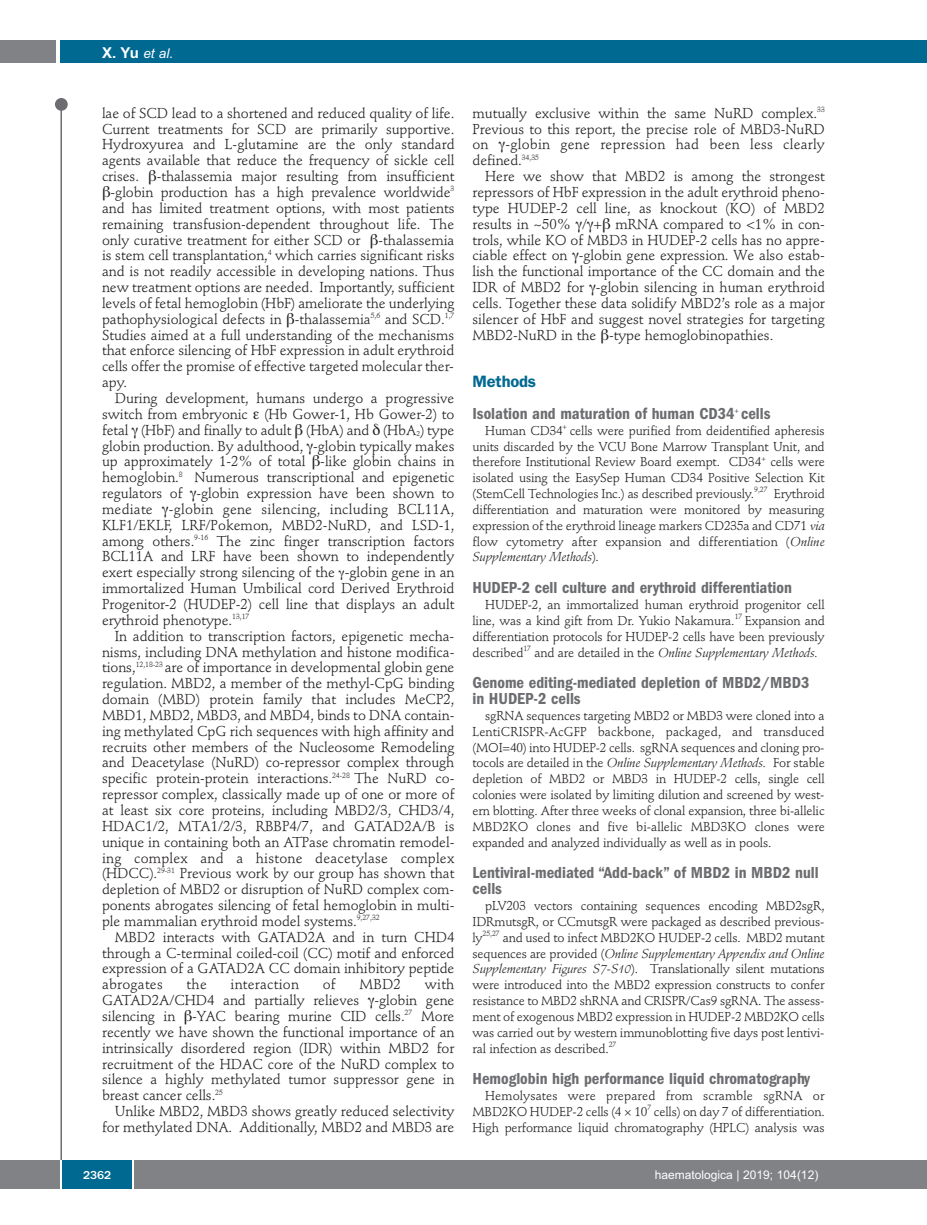
<style>
.page{position:relative;width:927px;height:1225px;background:#fff}
.page>*{position:absolute;margin:0;border:0;box-sizing:border-box;transform-origin:0 0}
.t1{font:600 condensed 16.5px/15.9px "Franklin Gothic";color:#6c6d70}
.t2{font:14.25px/15.9px "Stempel Schneidler";letter-spacing:-.005em;color:#231f20;text-align:justify}
.t3{font:14.25px "Stempel Schneidler";letter-spacing:.015em;color:#231f20}
.t4{font:italic 13.5px "Arial";color:#fff}
.t5{font:12.75px/15.9px "Stempel Schneidler";letter-spacing:-.015em;color:#231f20;text-align:justify}
.t6{font:12px "Arial";color:#fff}
.t7{font:500 12px "Franklin Gothic";color:#fff}
.s1{font-weight:700;font-style:normal;font-size:15px}
.s2{font-stretch:normal;color:#006991}
.s3{font-style:italic}
</style>
<div class="page">
<div style="left:911px;top:40px;width:16px;height:22px;background:#006991"></div>
<div style="left:910px;top:1160px;width:17px;height:28px;background:#808285"></div>
<div style="left:55px;top:98px;width:13px;height:13px;background:#6c6d70;border-radius:50%"></div>
<hr style="left:60px;top:101px;width:2px;height:1061px;background:#6c6d70">
<div style="left:60px;top:40px;width:852px;height:22px;background:#006991"></div>
<div style="left:0;top:40px;width:56px;height:22px;background:#808285"></div>
<div style="left:0;top:1160px;width:911px;height:28px;background:#808285"></div>
<div style="left:62px;top:1160px;width:71px;height:28px;background:#006991"></div>
<hr style="left:60px;top:1160px;width:2px;height:28px;background:#fff">
<svg style="left:133px;top:1160px;width:1px;height:28px"></svg>
<p class="t4" style="left:102px;top:45px;width:73px"><span class="s1">X. Yu</span> et al.</p>
<p class="t2" style="left:102px;top:106px;width:354px">lae of SCD lead to a shortened and reduced quality of life.</p>
<p class="t2" style="left:102px;top:122px;width:354px">Current treatments for SCD are primarily supportive.</p>
<p class="t2" style="left:102px;top:138px;width:354px">Hydroxyurea and L-glutamine are the only standard</p>
<p class="t2" style="left:102px;top:154px;width:354px">agents available that reduce the frequency of sickle cell</p>
<p class="t2" style="left:102px;top:170px;width:354px">crises. -thalassemia major resulting from insufficient</p>
<p class="t2" style="left:111px;top:185px;width:345px">-globin production has a high prevalence worldwide<sup>3</sup></p>
<p class="t2" style="left:102px;top:201px;width:354px">and has limited treatment options, with most patients</p>
<p class="t2" style="left:102px;top:217px;width:354px">remaining transfusion-dependent throughout life. The</p>
<p class="t2" style="left:102px;top:233px;width:260px">only curative treatment for either SCD or</p>
<p class="t2" style="left:102px;top:233px;width:354px;text-indent:276px">-thalassemia is stem cell transplantation,<sup>4</sup> which carries significant risks and is not readily accessible in developing nations. Thus new treatment options are needed. Importantly, sufficient levels of fetal hemoglobin (HbF) ameliorate the underlying pathophysiological defects in -thalassemia<sup>5,6</sup> and SCD.<sup>1,7<br></sup>Studies aimed at a full understanding of the mechanisms that enforce silencing of HbF expression in adult erythroid cells offer the promise of effective targeted molecular ther&shy;apy.</p>
<p class="t2" style="left:102px;top:391px;width:354px;text-indent:13px">During development, humans undergo a progressive switch from embryonic (Hb Gower-1, Hb Gower-2) to fetal (HbF) and finally to adult (HbA) and (HbA<sub>2</sub>) type globin production. By adulthood, -globin typically makes up approximately 1-2% of total -like globin chains in hemoglobin.<sup>8</sup> Numerous transcriptional and epigenetic regulators of -globin expression have been shown to mediate -globin gene silencing, including BCL11A, KLF1/EKLF, LRF/Pokemon, MBD2-NuRD, and LSD-1, among others.<sup>9-16</sup> The zinc finger transcription factors BCL11A and LRF have been shown to independently exert especially strong silencing of the -globin gene in an immortalized Human Umbilical cord Derived Erythroid Progenitor-2 (HUDEP-2) cell line that displays an adult erythroid phenotype.<sup>13,17</sup></p>
<p class="t2" style="left:102px;top:629px;width:354px;text-indent:13px">In addition to transcription factors, epigenetic mecha&shy;nisms, including DNA methylation and histone modifica&shy;tions,<sup>12,18-23</sup> are of importance in developmental globin gene regulation. MBD2, a member of the methyl-CpG binding domain (MBD) protein family that includes MeCP2, MBD1, MBD2, MBD3, and MBD4, binds to DNA contain&shy;ing methylated CpG rich sequences with high affinity and recruits other members of the Nucleosome Remodeling and Deacetylase (NuRD) co-repressor complex through specific protein-protein interactions.<sup>24-28</sup> The NuRD co&shy;repressor complex, classically made up of one or more of at least six core proteins, including MBD2/3, CHD3/4, HDAC1/2, MTA1/2/3, RBBP4/7, and GATAD2A/B is unique in containing both an ATPase chromatin remodel&shy;ing complex and a histone deacetylase complex (HDCC).<sup>29-31</sup> Previous work by our group has shown that depletion of MBD2 or disruption of NuRD complex com&shy;ponents abrogates silencing of fetal hemoglobin in multi&shy;ple mammalian erythroid model systems.<sup>9,27,32</sup></p>
<p class="t2" style="left:102px;top:930px;width:354px;text-indent:13px">MBD2 interacts with GATAD2A and in turn CHD4 through a C-terminal coiled-coil (CC) motif and enforced expression of a GATAD2A CC domain inhibitory peptide abrogates</p>
<p class="t2" style="left:102px;top:978px;width:354px;text-indent:323px">with GATAD2A/CHD4 and partially relieves -globin gene silencing in -YAC bearing murine CID cells.<sup>27</sup> More recently we have shown the functional importance of an intrinsically disordered region (IDR) within MBD2 for recruitment of the HDAC core of the NuRD complex to silence a highly methylated tumor suppressor gene in breast cancer cells.<sup>25</sup></p>
<p class="t2" style="left:102px;top:1104px;width:354px;text-align:right">Unlike MBD2, MBD3 shows greatly reduced selectivity for methylated DNA. Additionally, MBD2 and MBD3 are</p>
<p class="t2" style="left:187px;top:978px;width:22px">the</p>
<p class="t3" style="left:231px;top:978px;width:70px">interaction</p>
<p class="t2" style="left:323px;top:978px;width:14px">of</p>
<p class="t2" style="left:359px;top:978px;width:43px">MBD2</p>
<p class="t2" style="left:472px;top:106px;width:354px">mutually exclusive within the same NuRD complex.<sup>33<br></sup>Previous to this report, the precise role of MBD3-NuRD on -globin gene repression had been less clearly defined.<sup>34,35</sup></p>
<p class="t2" style="left:472px;top:170px;width:354px;text-indent:13px">Here we show that MBD2 is among the strongest repressors of HbF expression in the adult erythroid pheno&shy;type HUDEP-2 cell line, as knockout (KO) of MBD2 results in ~50% / + mRNA compared to &lt;1% in con&shy;trols, while KO of MBD3 in HUDEP-2 cells has no appre&shy;ciable effect on -globin gene expression. We also estab&shy;lish the functional importance of the CC domain and the IDR of MBD2 for -globin silencing in human erythroid cells. Together these data solidify MBD2’s role as a major silencer of HbF and suggest novel strategies for targeting MBD2-NuRD in the -type hemoglobinopathies.</p>
<p class="t1" style="left:472px;top:367px;width:300px;line-height:31.7px"><span class="s2">Methods<br></span>Isolation and maturation of human CD34<sup>+</sup> cells</p>
<p class="t5" style="left:472px;top:423px;width:354px;text-indent:13px">Human CD34<sup>+</sup> cells were purified from deidentified apheresis units discarded by the VCU Bone Marrow Transplant Unit, and therefore Institutional Review Board exempt. CD34<sup>+</sup> cells were isolated using the EasySep Human CD34 Positive Selection Kit (StemCell Technologies Inc.) as described previously.<sup>9,27</sup> Erythroid differentiation and maturation were monitored by measuring expression of the erythroid lineage markers CD235a and CD71 <span class="s3">via </span>flow cytometry after expansion and differentiation (<span class="s3">Online Supplementary Methods</span>).</p>
<p class="t1" style="left:472px;top:581px;width:321px">HUDEP-2 cell culture and erythroid differentiation</p>
<p class="t5" style="left:472px;top:598px;width:354px;text-indent:13px">HUDEP-2, an immortalized human erythroid progenitor cell line, was a kind gift from Dr. Yukio Nakamura.<sup>17</sup> Expansion and differentiation protocols for HUDEP-2 cells have been previously described<sup>17</sup> and are detailed in the <span class="s3">Online Supplementary Methods.</span></p>
<p class="t1" style="left:472px;top:676px;width:338px">Genome editing-mediated depletion of MBD2/MBD3 in HUDEP-2 cells</p>
<p class="t5" style="left:472px;top:709px;width:354px;text-indent:13px">sgRNA sequences targeting MBD2 or MBD3 were cloned into a LentiCRISPR-AcGFP backbone, packaged, and transduced (MOI=40) into HUDEP-2 cells. sgRNA sequences and cloning pro&shy;tocols are detailed in the <span class="s3">Online Supplementary Methods.</span> For stable depletion of MBD2 or MBD3 in HUDEP-2 cells, single cell colonies were isolated by limiting dilution and screened by west&shy;ern blotting. After three weeks of clonal expansion, three bi-allelic MBD2KO clones and five bi-allelic MBD3KO clones were expanded and analyzed individually as well as in pools.</p>
<p class="t1" style="left:472px;top:866px;width:348px">Lentiviral-mediated “Add-back” of MBD2 in MBD2 null cells</p>
<p class="t5" style="left:472px;top:899px;width:354px;text-indent:13px">pLV203 vectors containing sequences encoding MBD2sgR, IDRmutsgR, or CCmutsgR were packaged as described previous&shy;ly<sup>25,27</sup> and used to infect MBD2KO HUDEP-2 cells. MBD2 mutant sequences are provided (<span class="s3">Online Supplementary Appendix and Online Supplementary Figures S7-S10</span>). Translationally silent mutations were introduced into the MBD2 expression constructs to confer resistance to MBD2 shRNA and CRISPR/Cas9 sgRNA. The assess&shy;ment of exogenous MBD2 expression in HUDEP-2 MBD2KO cells was carried out by western immunoblotting five days post lentivi&shy;ral infection as described.<sup>27</sup></p>
<p class="t1" style="left:472px;top:1072px;width:339px">Hemoglobin high performance liquid chromatography</p>
<p class="t5" style="left:472px;top:1089px;width:354px;text-indent:13px">Hemolysates were prepared from scramble sgRNA or MBD2KO HUDEP-2 cells (4 × 10<sup>7</sup> cells) on day 7 of differentiation.<br>High performance liquid chromatography (HPLC) analysis was</p>
<p class="t7" style="left:83px;top:1167px;width:30px">2362</p>
<p class="t6" style="left:655px;top:1167px;width:165px">haematologica | 2019; 104(12)</p>
</div>
